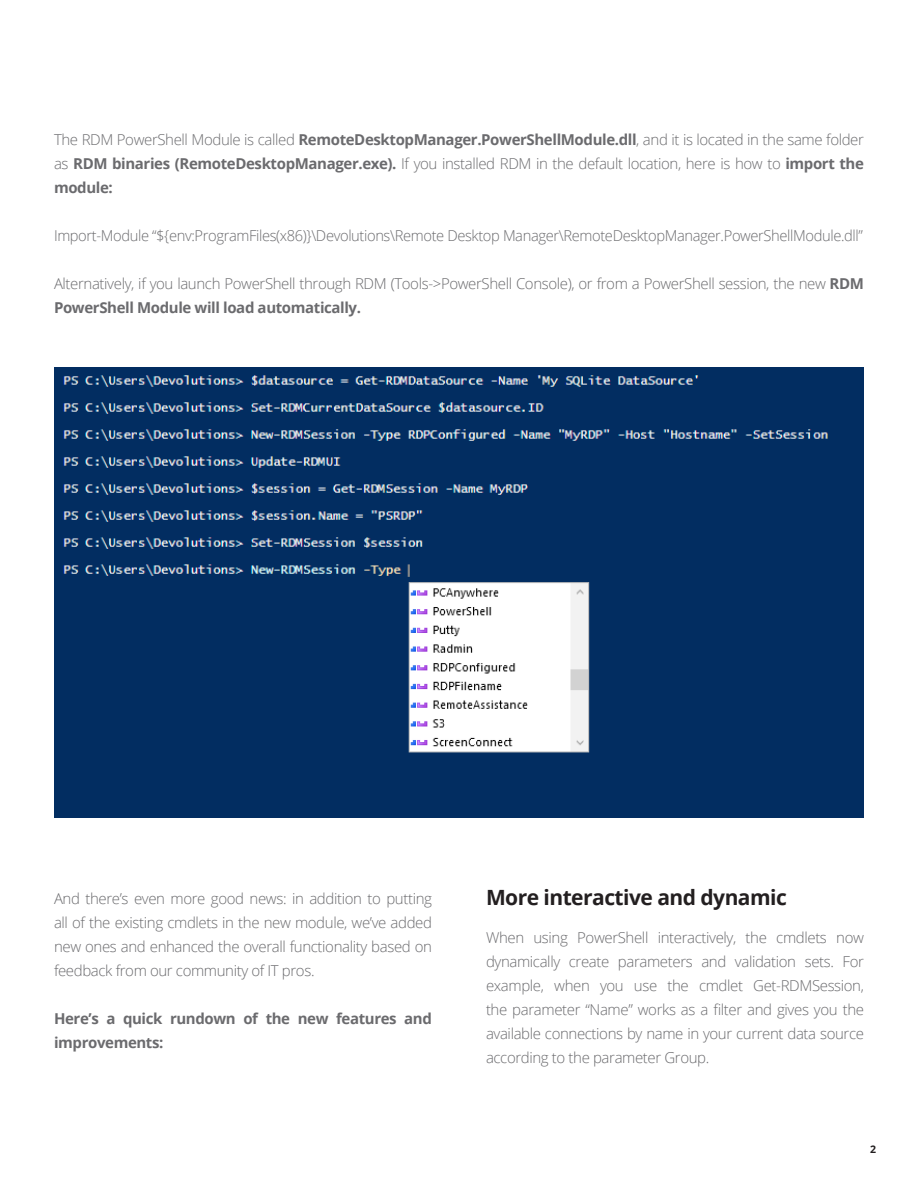
<style>
.page{position:relative;width:918px;height:1188px;background:#fff}
.page>*{position:absolute;margin:0;border:0;box-sizing:border-box;transform-origin:0 0}
.t1{font:700 21px "Open Sans";letter-spacing:-.025em;color:#231f20}
.t2{font:300 15px/24px "Open Sans";letter-spacing:-.025em;color:#6b6b6e;text-align:justify}
.t3{font:700 15px/24px "Open Sans";letter-spacing:-.025em;color:#6b6b6e}
.t4{font:700 10.5px "Open Sans";color:#231f20}
.s1{font-weight:700}
</style>
<div class="page">
<img style="left:54px;top:367px;width:810px;height:450px">
<p class="t2" style="left:54px;top:127px;width:812px">The RDM PowerShell Module is called <span class="s1">RemoteDesktopManager.PowerShellModule.dll</span>, and it is located in the same folder as <span class="s1">RDM binaries (RemoteDesktopManager.exe).</span> If you installed RDM in the default location, here is how to <span class="s1">import the module:</span></p>
<p class="t2" style="left:54px;top:223px;width:810px">Import-Module “${env:ProgramFiles(x86)}\Devolutions\Remote Desktop Manager\RemoteDesktopManager.PowerShellModule.dll”</p>
<p class="t2" style="left:54px;top:271px;width:811px">Alternatively, if you launch PowerShell through RDM (Tools-&gt;PowerShell Console), or from a PowerShell session, the new <span class="s1">RDM<br>PowerShell Module will load automatically.</span></p>
<p class="t2" style="left:54px;top:886px;width:380px">And there’s even more good news: in addition to putting all of the existing cmdlets in the new module, we’ve added new ones and enhanced the overall functionality based on feedback from our community of IT pros.</p>
<p class="t3" style="left:54px;top:1006px;width:379px">Here’s a quick rundown of the new features and improvements:</p>
<p class="t1" style="left:486px;top:883px;width:302px">More interactive and dynamic</p>
<p class="t2" style="left:486px;top:925px;width:380px">When using PowerShell interactively, the cmdlets now dynamically create parameters and validation sets. For example, when you use the cmdlet Get-RDMSession, the parameter “Name” works as a filter and gives you the available connections by name in your current data source according to the parameter Group.</p>
<p class="t4" style="left:870px;top:1141px;width:7px">2</p>
</div>
